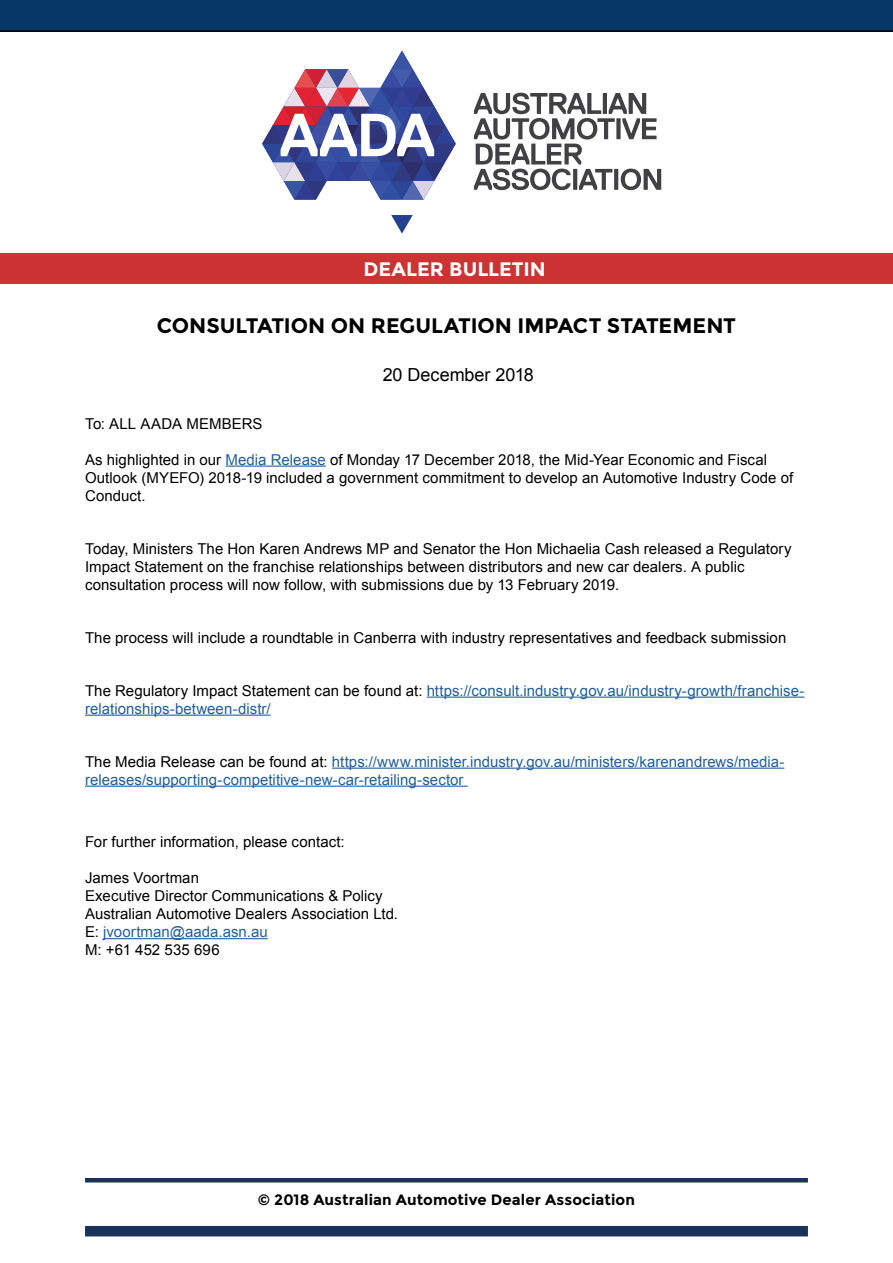
<style>
.page{position:relative;width:893px;height:1263px;background:#fff}
.page>*{position:absolute;margin:0;border:0;box-sizing:border-box;transform-origin:0 0}
.t1{font:700 21px "Montserrat";color:#000}
.t2{font:700 19.5px "Montserrat";color:#fff}
.t3{font:18px "Arial";letter-spacing:-.005em;color:#000}
.t4{font:15px/18px "Arial";letter-spacing:.005em;color:#000}
.t5{font:15px/18px "Arial";color:#215e9e}
.t6{font:700 15px "Montserrat";letter-spacing:.01em;color:#000}
.s1{color:#215e9e}
.s2{color:#000}
</style>
<div class="page">
<div style="left:0;top:0;width:893px;height:32px;background:#053865"></div>
<hr style="left:225px;top:465px;width:101px;height:2px;background:#215e9e">
<hr style="left:427px;top:697px;width:377px;height:1px;background:#215e9e">
<hr style="left:85px;top:715px;width:186px;height:1px;background:#215e9e">
<hr style="left:332px;top:768px;width:452px;height:1px;background:#215e9e">
<hr style="left:85px;top:786px;width:383px;height:1px;background:#215e9e">
<hr style="left:103px;top:938px;width:165px;height:1px;background:#215e9e">
<svg style="left:262px;top:51px;width:194px;height:183px"></svg>
<svg style="left:474px;top:93px;width:187px;height:97px"></svg>
<div style="left:0;top:254px;width:893px;height:30px;background:#cb3433"></div>
<hr style="left:85px;top:1178px;width:723px;height:4px;background:#18325a">
<div style="left:85px;top:1226px;width:723px;height:10px;background:#18325a"></div>
<h2 class="t2" style="left:363px;top:258px;width:184px">DEALER BULLETIN</h2>
<h1 class="t1" style="left:157px;top:313px;width:581px">CONSULTATION ON REGULATION IMPACT STATEMENT</h1>
<p class="t3" style="left:383px;top:363px;width:153px">20 December 2018</p>
<p class="t4" style="left:85px;top:415px;width:179px">To: ALL AADA MEMBERS</p>
<p class="t4" style="left:85px;top:450px;width:710px">As highlighted in our <span class="s1">Media Release</span> of Monday 17 December 2018, the Mid-Year Economic and Fiscal<br>Outlook (MYEFO) 2018-19 included a government commitment to develop an Automotive Industry Code of<br>Conduct.</p>
<p class="t4" style="left:85px;top:539px;width:708px">Today, Ministers The Hon Karen Andrews MP and Senator the Hon Michaelia Cash released a Regulatory<br>Impact Statement on the franchise relationships between distributors and new car dealers. A public consultation process will now follow, with submissions due by 13 February 2019.</p>
<p class="t4" style="left:85px;top:628px;width:703px">The process will include a roundtable in Canberra with industry representatives and feedback submission</p>
<p class="t5" style="left:85px;top:681px;width:721px"><span class="s2">The Regulatory Impact Statement can be found at:</span> https://consult.industry.gov.au/industry-growth/franchise&shy;relationships-between-distr/</p>
<p class="t5" style="left:85px;top:752px;width:701px"><span class="s2">The Media Release can be found at:</span> https://www.minister.industry.gov.au/ministers/karenandrews/media&shy;releases/supporting-competitive-new-car-retailing-sector</p>
<p class="t4" style="left:85px;top:833px;width:261px">For further information, please contact:</p>
<p class="t4" style="left:85px;top:869px;width:314px">James Voortman<br>Executive Director Communications &amp; Policy<br>Australian Automotive Dealers Association Ltd.<br>E: <span class="s1">jvoortman@aada.asn.au<br></span>M: +61 452 535 696</p>
<p class="t6" style="left:258px;top:1191px;width:379px">© 2018 Australian Automotive Dealer Association</p>
</div>
